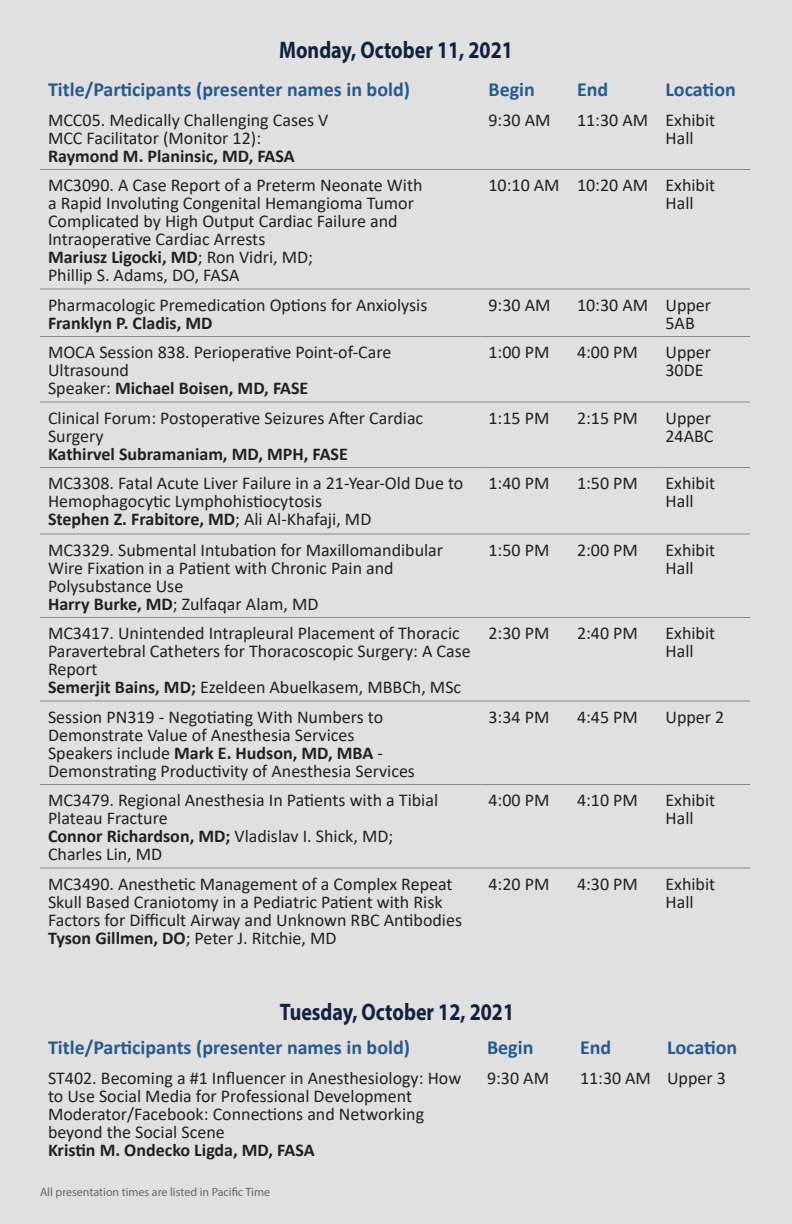
<style>
.page{position:relative;width:792px;height:1224px;background:#e1e0e0}
.page>*{position:absolute;margin:0;border:0;box-sizing:border-box;transform-origin:0 0}
.t1{font:700 24px "Myriad Pro";color:#0f223e;scale:.83 1}
.t2{font:700 20px "Calibri";color:#255a90}
.t3{font:18px/18px "Calibri";color:#231f20}
.t4{font:700 18px "Calibri";color:#231f20}
.Body{font:12px "Myriad Pro";color:#67676a}
.s1{font-weight:400}
.s2{font-weight:700}
</style>
<div class="page">
<hr style="left:40px;top:169px;width:440px;height:1px;background:#8a888a">
<hr style="left:480px;top:169px;width:89px;height:1px;background:#8a888a">
<hr style="left:569px;top:169px;width:89px;height:1px;background:#8a888a">
<hr style="left:658px;top:169px;width:92px;height:1px;background:#8a888a">
<hr style="left:40px;top:289px;width:440px;height:1px;background:#8a888a">
<hr style="left:480px;top:289px;width:89px;height:1px;background:#8a888a">
<hr style="left:569px;top:289px;width:89px;height:1px;background:#8a888a">
<hr style="left:658px;top:289px;width:92px;height:1px;background:#8a888a">
<hr style="left:40px;top:336px;width:440px;height:1px;background:#8a888a">
<hr style="left:480px;top:336px;width:89px;height:1px;background:#8a888a">
<hr style="left:569px;top:336px;width:89px;height:1px;background:#8a888a">
<hr style="left:658px;top:336px;width:92px;height:1px;background:#8a888a">
<hr style="left:40px;top:402px;width:440px;height:1px;background:#8a888a">
<hr style="left:480px;top:402px;width:89px;height:1px;background:#8a888a">
<hr style="left:569px;top:402px;width:89px;height:1px;background:#8a888a">
<hr style="left:658px;top:402px;width:92px;height:1px;background:#8a888a">
<hr style="left:40px;top:467px;width:440px;height:1px;background:#8a888a">
<hr style="left:480px;top:467px;width:89px;height:1px;background:#8a888a">
<hr style="left:569px;top:467px;width:89px;height:1px;background:#8a888a">
<hr style="left:658px;top:467px;width:92px;height:1px;background:#8a888a">
<hr style="left:40px;top:534px;width:440px;height:1px;background:#8a888a">
<hr style="left:480px;top:534px;width:89px;height:1px;background:#8a888a">
<hr style="left:569px;top:534px;width:89px;height:1px;background:#8a888a">
<hr style="left:658px;top:534px;width:92px;height:1px;background:#8a888a">
<hr style="left:40px;top:617px;width:440px;height:1px;background:#8a888a">
<hr style="left:480px;top:617px;width:89px;height:1px;background:#8a888a">
<hr style="left:569px;top:617px;width:89px;height:1px;background:#8a888a">
<hr style="left:658px;top:617px;width:92px;height:1px;background:#8a888a">
<hr style="left:40px;top:701px;width:440px;height:1px;background:#8a888a">
<hr style="left:480px;top:701px;width:89px;height:1px;background:#8a888a">
<hr style="left:569px;top:701px;width:89px;height:1px;background:#8a888a">
<hr style="left:658px;top:701px;width:92px;height:1px;background:#8a888a">
<hr style="left:40px;top:784px;width:440px;height:1px;background:#8a888a">
<hr style="left:480px;top:784px;width:89px;height:1px;background:#8a888a">
<hr style="left:569px;top:784px;width:89px;height:1px;background:#8a888a">
<hr style="left:658px;top:784px;width:92px;height:1px;background:#8a888a">
<hr style="left:40px;top:868px;width:440px;height:1px;background:#8a888a">
<hr style="left:480px;top:868px;width:89px;height:1px;background:#8a888a">
<hr style="left:569px;top:868px;width:89px;height:1px;background:#8a888a">
<hr style="left:658px;top:868px;width:92px;height:1px;background:#8a888a">
<p class="t1" style="left:279px;top:34px;width:283px">Monday, October 11, 2021</p>
<p class="t2" style="left:48px;top:75px;width:364px">Title/Participants (presenter names in bold)</p>
<p class="t2" style="left:488px;top:75px;width:48px">Begin</p>
<p class="t2" style="left:577px;top:75px;width:33px">End</p>
<p class="t2" style="left:666px;top:75px;width:72px">Location</p>
<p class="t3" style="left:48px;top:110px;width:282px">MCC05. Medically Challenging Cases V</p>
<p class="t3" style="left:48px;top:128px;width:215px">MCC Facilitator (Monitor 12):</p>
<p class="t4" style="left:48px;top:143px;width:248px">Raymond M. Planinsic, MD, FASA</p>
<p class="t3" style="left:488px;top:110px;width:64px">9:30 AM</p>
<p class="t3" style="left:577px;top:110px;width:73px">11:30 AM</p>
<p class="t3" style="left:666px;top:110px;width:51px">Exhibit<br>Hall</p>
<p class="t3" style="left:48px;top:176px;width:376px">MC3090. A Case Report of a Preterm Neonate With a Rapid Involuting Congenital Hemangioma Tumor Complicated by High Output Cardiac Failure and Intraoperative Cardiac Arrests</p>
<p class="t4" style="left:48px;top:244px;width:267px">Mariusz Ligocki, MD<span class="s1">; Ron Vidri, MD;</span></p>
<p class="t3" style="left:48px;top:266px;width:193px">Phillip S. Adams, DO, FASA</p>
<p class="t3" style="left:48px;top:295px;width:381px">Pharmacologic Premedication Options for Anxiolysis</p>
<p class="t4" style="left:48px;top:310px;width:166px">Franklyn P. Cladis, MD</p>
<p class="t3" style="left:48px;top:343px;width:345px">MOCA Session 838. Perioperative Point-of-Care<br>Ultrasound</p>
<p class="t4" style="left:48px;top:375px;width:262px"><span class="s1">Speaker:</span> Michael Boisen, MD, FASE</p>
<p class="t3" style="left:48px;top:408px;width:377px">Clinical Forum: Postoperative Seizures After Cardiac<br>Surgery</p>
<p class="t4" style="left:48px;top:441px;width:301px">Kathirvel Subramaniam, MD, MPH, FASE</p>
<p class="t3" style="left:48px;top:474px;width:417px">MC3308. Fatal Acute Liver Failure in a 21-Year-Old Due to<br>Hemophagocytic Lymphohistiocytosis</p>
<p class="t4" style="left:48px;top:506px;width:325px">Stephen Z. Frabitore, MD<span class="s1">; Ali Al-Khafaji, MD</span></p>
<p class="t3" style="left:48px;top:540px;width:397px">MC3329. Submental Intubation for Maxillomandibular<br>Wire Fixation in a Patient with Chronic Pain and<br>Polysubstance Use</p>
<p class="t3" style="left:48px;top:594px;width:272px"><span class="s2">Harry Burke, MD</span>; Zulfaqar Alam, MD</p>
<p class="t3" style="left:48px;top:624px;width:424px">MC3417. Unintended Intrapleural Placement of Thoracic<br>Paravertebral Catheters for Thoracoscopic Surgery: A Case<br>Report</p>
<p class="t3" style="left:48px;top:678px;width:415px"><span class="s2">Semerjit Bains, MD;</span> Ezeldeen Abuelkasem, MBBCh, MSc</p>
<p class="t3" style="left:48px;top:707px;width:337px">Session PN319 - Negotiating With Numbers to<br>Demonstrate Value of Anesthesia Services</p>
<p class="t3" style="left:48px;top:743px;width:369px">Speakers include <span class="s2">Mark E. Hudson, MD, MBA</span> -<br>Demonstrating Productivity of Anesthesia Services</p>
<p class="t3" style="left:48px;top:791px;width:392px">MC3479. Regional Anesthesia In Patients with a Tibial<br>Plateau Fracture</p>
<p class="t4" style="left:48px;top:823px;width:347px">Connor Richardson, MD; <span class="s1">Vladislav I. Shick, MD;</span></p>
<p class="t3" style="left:48px;top:845px;width:116px">Charles Lin, MD</p>
<p class="t3" style="left:48px;top:874px;width:416px">MC3490. Anesthetic Management of a Complex Repeat<br>Skull Based Craniotomy in a Pediatric Patient with Risk<br>Factors for Difficult Airway and Unknown RBC Antibodies</p>
<p class="t3" style="left:48px;top:928px;width:290px"><span class="s2">Tyson Gillmen, DO</span>; Peter J. Ritchie, MD</p>
<p class="t3" style="left:488px;top:176px;width:73px">10:10 AM</p>
<p class="t3" style="left:577px;top:176px;width:73px">10:20 AM</p>
<p class="t3" style="left:666px;top:176px;width:51px">Exhibit<br>Hall</p>
<p class="t3" style="left:488px;top:295px;width:64px">9:30 AM</p>
<p class="t3" style="left:577px;top:295px;width:73px">10:30 AM</p>
<p class="t3" style="left:666px;top:295px;width:47px">Upper<br>5AB</p>
<p class="t3" style="left:488px;top:343px;width:62px">1:00 PM</p>
<p class="t3" style="left:577px;top:343px;width:62px">4:00 PM</p>
<p class="t3" style="left:666px;top:343px;width:47px">Upper<br>30DE</p>
<p class="t3" style="left:488px;top:408px;width:62px">1:15 PM</p>
<p class="t3" style="left:577px;top:408px;width:62px">2:15 PM</p>
<p class="t3" style="left:666px;top:408px;width:50px">Upper<br>24ABC</p>
<p class="t3" style="left:488px;top:474px;width:62px">1:40 PM</p>
<p class="t3" style="left:577px;top:474px;width:62px">1:50 PM</p>
<p class="t3" style="left:666px;top:474px;width:51px">Exhibit<br>Hall</p>
<p class="t3" style="left:488px;top:540px;width:62px">1:50 PM</p>
<p class="t3" style="left:577px;top:540px;width:62px">2:00 PM</p>
<p class="t3" style="left:666px;top:540px;width:51px">Exhibit<br>Hall</p>
<p class="t3" style="left:488px;top:624px;width:62px">2:30 PM</p>
<p class="t3" style="left:577px;top:624px;width:62px">2:40 PM</p>
<p class="t3" style="left:666px;top:624px;width:51px">Exhibit<br>Hall</p>
<p class="t3" style="left:488px;top:707px;width:62px">3:34 PM</p>
<p class="t3" style="left:577px;top:707px;width:62px">4:45 PM</p>
<p class="t3" style="left:666px;top:707px;width:60px">Upper 2</p>
<p class="t3" style="left:488px;top:791px;width:62px">4:00 PM</p>
<p class="t3" style="left:577px;top:791px;width:62px">4:10 PM</p>
<p class="t3" style="left:666px;top:791px;width:51px">Exhibit<br>Hall</p>
<p class="t3" style="left:488px;top:874px;width:62px">4:20 PM</p>
<p class="t3" style="left:577px;top:874px;width:62px">4:30 PM</p>
<p class="t3" style="left:666px;top:874px;width:51px">Exhibit<br>Hall</p>
<p class="t1" style="left:280px;top:996px;width:284px">Tuesday, October 12, 2021</p>
<p class="t2" style="left:48px;top:1033px;width:364px">Title/Participants (presenter names in bold)</p>
<p class="t2" style="left:487px;top:1033px;width:48px">Begin</p>
<p class="t2" style="left:580px;top:1033px;width:33px">End</p>
<p class="t2" style="left:667px;top:1033px;width:72px">Location</p>
<p class="t3" style="left:48px;top:1068px;width:415px">ST402. Becoming a #1 Influencer in Anesthesiology: How to Use Social Media for Professional Development</p>
<p class="t3" style="left:48px;top:1104px;width:378px">Moderator/Facebook: Connections and Networking beyond the Social Scene</p>
<p class="t4" style="left:48px;top:1137px;width:268px">Kristin M. Ondecko Ligda, MD, FASA</p>
<p class="t3" style="left:487px;top:1068px;width:64px">9:30 AM</p>
<p class="t3" style="left:580px;top:1068px;width:73px">11:30 AM</p>
<p class="t3" style="left:667px;top:1068px;width:60px">Upper 3</p>
<p class="Body" style="left:40px;top:1185px;width:232px">All presentation times are listed in Pacific Time</p>
</div>
